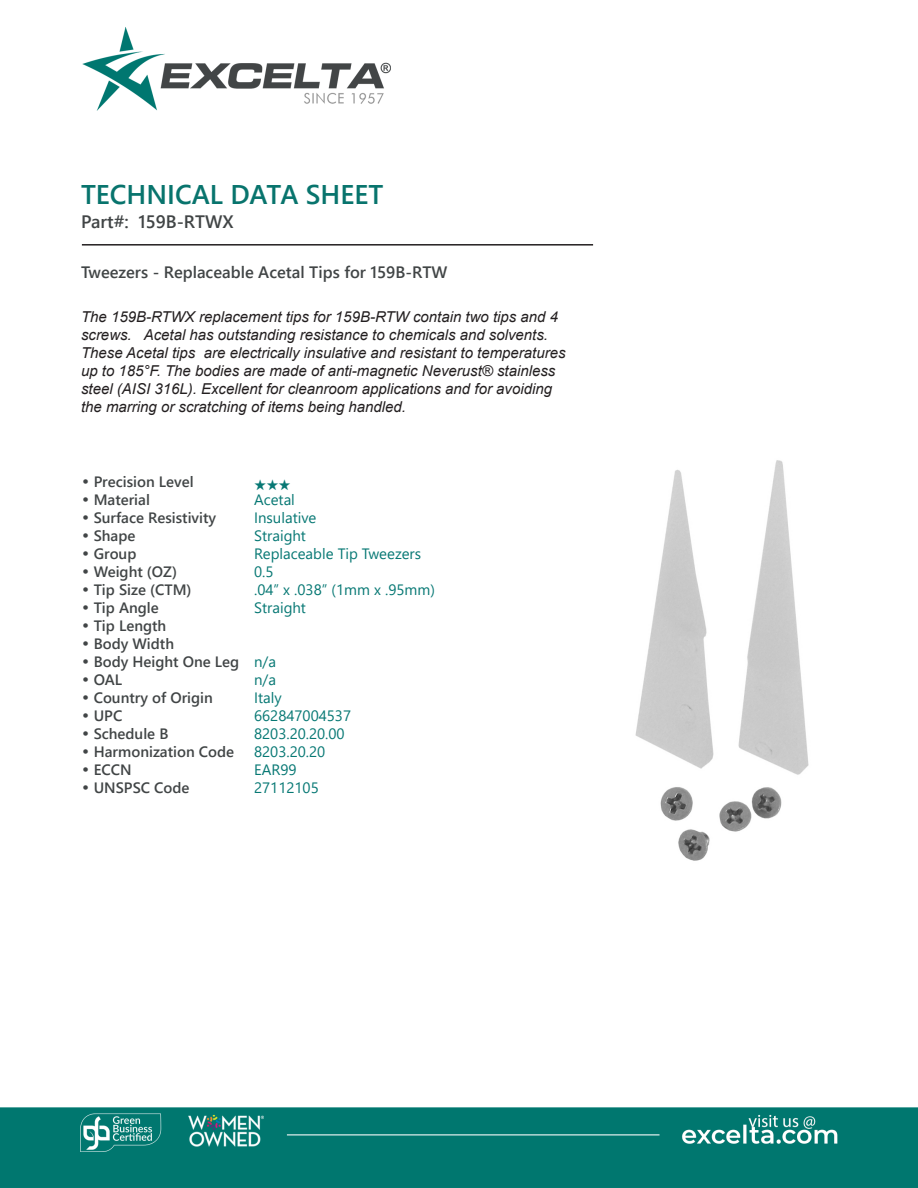
<style>
.page{position:relative;width:918px;height:1188px;background:#fff}
.page>*{position:absolute;margin:0;border:0;box-sizing:border-box;transform-origin:0 0}
.t1{font:700 27px "Yu Gothic UI";color:#08746d}
.t2{font:700 18px "Yu Gothic UI";color:#414546}
.t3{font:700 16.5px "Yu Gothic UI";color:#414546}
.t4{font:italic 15px/18px "Arial";color:#231f20}
.CT_s_CTM{font:700 15px "Yu Gothic UI";color:#414546}
.CT_s_CTM-2{font:15px "Yu Gothic UI";color:#077874}
.CT_s_CTM-3{font:15px "Zapf Ding Bats";color:#077874}
.s1{font-family:"Century Gothic";font-weight:400}
</style>
<div class="page">
<img style="left:0;top:27px;width:918px;height:1161px">
<img style="left:576px;top:390px;width:288px;height:496px">
<hr style="left:82px;top:244px;width:511px;height:2px;background:#231f20">
<p class="t1" style="left:81px;top:178px;width:304px">TECHNICAL DATA SHEET</p>
<p class="t2" style="left:81px;top:212px;width:154px">Part#: 159B-RTWX</p>
<p class="t3" style="left:81px;top:262px;width:368px">Tweezers - Replaceable Acetal Tips for 159B-RTW</p>
<p class="t4" style="left:81px;top:308px;width:486px">The 159B-RTWX replacement tips for 159B-RTW contain two tips and 4 screws. Acetal has outstanding resistance to chemicals and solvents.<br>These Acetal tips are electrically insulative and resistant to temperatures up to 185°F. The bodies are made of anti-magnetic Neverust® stainless steel (AISI 316L). Excellent for cleanroom applications and for avoiding the marring or scratching of items being handled.</p>
<p class="CT_s_CTM" style="left:81px;top:473px;width:114px"><span class="s1">•</span> Precision Level</p>
<p class="CT_s_CTM-3" style="left:254px;top:476px;width:38px">★★★</p>
<p class="CT_s_CTM" style="left:81px;top:491px;width:70px"><span class="s1">•</span> Material</p>
<p class="CT_s_CTM-2" style="left:254px;top:485px;width:42px">Acetal</p>
<p class="CT_s_CTM" style="left:81px;top:509px;width:137px"><span class="s1">•</span> Surface Resistivity</p>
<p class="CT_s_CTM-2" style="left:254px;top:503px;width:64px">Insulative</p>
<p class="CT_s_CTM" style="left:81px;top:527px;width:56px"><span class="s1">•</span> Shape</p>
<p class="CT_s_CTM-2" style="left:254px;top:521px;width:53px">Straight</p>
<p class="CT_s_CTM" style="left:81px;top:545px;width:57px"><span class="s1">•</span> Group</p>
<p class="CT_s_CTM-2" style="left:254px;top:539px;width:169px">Replaceable Tip Tweezers</p>
<p class="CT_s_CTM" style="left:81px;top:563px;width:98px"><span class="s1">•</span> Weight (OZ)</p>
<p class="CT_s_CTM-2" style="left:254px;top:557px;width:21px">0.5</p>
<p class="CT_s_CTM" style="left:81px;top:581px;width:112px"><span class="s1">•</span> Tip Size (CTM)</p>
<p class="CT_s_CTM-2" style="left:254px;top:575px;width:182px">.04” x .038” (1mm x .95mm)</p>
<p class="CT_s_CTM" style="left:81px;top:599px;width:79px"><span class="s1">•</span> Tip Angle</p>
<p class="CT_s_CTM-2" style="left:254px;top:593px;width:53px">Straight</p>
<p class="CT_s_CTM" style="left:81px;top:617px;width:87px"><span class="s1">•</span> Tip Length</p>
<p class="CT_s_CTM" style="left:81px;top:635px;width:95px"><span class="s1">•</span> Body Width</p>
<p class="CT_s_CTM" style="left:81px;top:653px;width:160px"><span class="s1">•</span> Body Height One Leg</p>
<p class="CT_s_CTM-2" style="left:254px;top:647px;width:23px">n/a</p>
<p class="CT_s_CTM" style="left:81px;top:671px;width:43px"><span class="s1">•</span> OAL</p>
<p class="CT_s_CTM-2" style="left:254px;top:665px;width:23px">n/a</p>
<p class="CT_s_CTM" style="left:81px;top:689px;width:133px"><span class="s1">•</span> Country of Origin</p>
<p class="CT_s_CTM-2" style="left:254px;top:683px;width:29px">Italy</p>
<p class="CT_s_CTM" style="left:81px;top:707px;width:43px"><span class="s1">•</span> UPC</p>
<p class="CT_s_CTM-2" style="left:254px;top:701px;width:99px">662847004537</p>
<p class="CT_s_CTM" style="left:81px;top:725px;width:89px"><span class="s1">•</span> Schedule B</p>
<p class="CT_s_CTM-2" style="left:254px;top:719px;width:92px">8203.20.20.00</p>
<p class="CT_s_CTM" style="left:81px;top:743px;width:155px"><span class="s1">•</span> Harmonization Code</p>
<p class="CT_s_CTM-2" style="left:254px;top:737px;width:73px">8203.20.20</p>
<p class="CT_s_CTM" style="left:81px;top:761px;width:52px"><span class="s1">•</span> ECCN</p>
<p class="CT_s_CTM-2" style="left:254px;top:755px;width:44px">EAR99</p>
<p class="CT_s_CTM" style="left:81px;top:779px;width:110px"><span class="s1">•</span> UNSPSC Code</p>
<p class="CT_s_CTM-2" style="left:254px;top:773px;width:66px">27112105</p>
</div>
